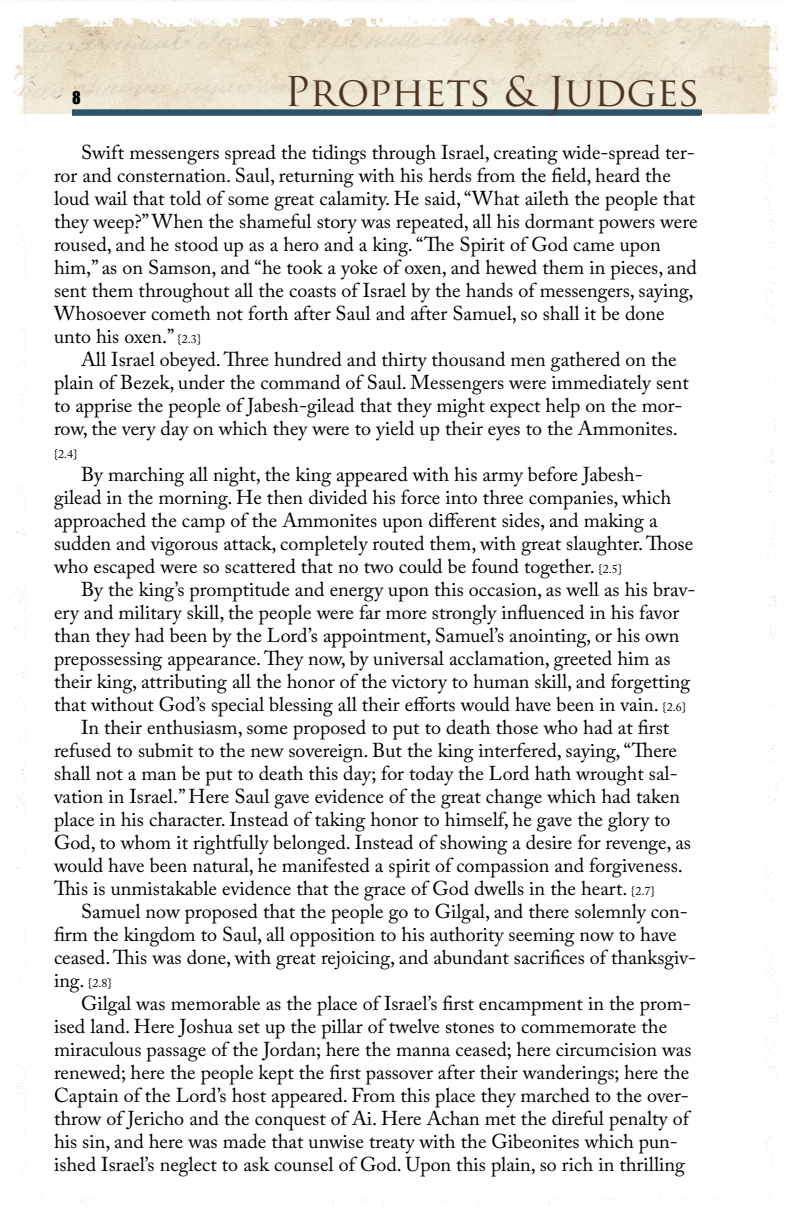
<style>
.page{position:relative;width:792px;height:1224px;background:#fff}
.page>*{position:absolute;margin:0;border:0;box-sizing:border-box;transform-origin:0 0}
.t1{font:40px "Trajan Pro";color:#4d3724}
.t2{font:20px/23px "Adobe Caslon Pro";color:#000}
.t3{font:18px "Genuine";color:#000}
.t4{font:12px "Adobe Caslon Pro";color:#000}
.s1{font-size:12px}
.s2{font-size:20px}
</style>
<div class="page">
<img style="left:13px;top:16px;width:766px;height:1192px">
<h1 class="t1" style="left:285px;top:66px;width:417px">Prophets &amp; Judges</h1>
<p class="t2" style="left:54px;top:140px;width:645px;text-indent:27px">Swift messengers spread the tidings through Israel, creating wide-spread ter&shy;ror and consternation. Saul, returning with his herds from the field, heard the loud wail that told of some great calamity. He said, “What aileth the people that they weep?” When the shameful story was repeated, all his dormant powers were roused, and he stood up as a hero and a king. “The Spirit of God came upon him,” as on Samson, and “he took a yoke of oxen, and hewed them in pieces, and sent them throughout all the coasts of Israel by the hands of messengers, saying, Whosoever cometh not forth after Saul and after Samuel, so shall it be done unto his oxen.” <span class="s1">{2.3}</span></p>
<p class="t2" style="left:54px;top:347px;width:636px;text-indent:27px">All Israel obeyed. Three hundred and thirty thousand men gathered on the plain of Bezek, under the command of Saul. Messengers were immediately sent to apprise the people of Jabesh-gilead that they might expect help on the mor&shy;row, the very day on which they were to yield up their eyes to the Ammonites.</p>
<p class="t4" style="left:54px;top:447px;width:25px">{2.4}</p>
<p class="t2" style="left:54px;top:462px;width:641px;text-indent:27px">By marching all night, the king appeared with his army before Jabesh&shy;gilead in the morning. He then divided his force into three companies, which approached the camp of the Ammonites upon different sides, and making a sudden and vigorous attack, completely routed them, with great slaughter. Those who escaped were so scattered that no two could be found together. <span class="s1">{2.5}</span></p>
<p class="t2" style="left:81px;top:577px;width:616px">By the king’s promptitude and energy upon this occasion, as well as his brav-</p>
<p class="t2" style="left:54px;top:600px;width:627px">ery and military skill, the people were far more strongly influenced in his favor</p>
<p class="t2" style="left:54px;top:623px;width:627px">than they had been by the Lord’s appointment, Samuel’s anointing, or his own</p>
<p class="t2" style="left:54px;top:646px;width:618px">prepossessing appearance. They now, by universal acclamation, greeted him as</p>
<p class="t2" style="left:54px;top:669px;width:638px">their king, attributing all the honor of the victory to human skill, and forgetting</p>
<p class="t2" style="left:54px;top:692px;width:633px">that without God’s special blessing all their efforts would have been in vain. <span class="s1">{2.6}</span></p>
<p class="t2" style="left:81px;top:715px;width:590px">In their enthusiasm, some proposed to put to death those who had at first</p>
<p class="t2" style="left:54px;top:738px;width:625px">refused to submit to the new sovereign. But the king interfered, saying, “There</p>
<p class="t2" style="left:54px;top:761px;width:625px">shall not a man be put to death this day; for today the Lord hath wrought sal-</p>
<p class="t2" style="left:54px;top:784px;width:628px">vation in Israel.” Here Saul gave evidence of the great change which had taken</p>
<p class="t2" style="left:54px;top:807px;width:618px">place in his character. Instead of taking honor to himself, he gave the glory to</p>
<p class="t2" style="left:54px;top:830px;width:639px">God, to whom it rightfully belonged. Instead of showing a desire for revenge, as</p>
<p class="t2" style="left:54px;top:853px;width:630px">would have been natural, he manifested a spirit of compassion and forgiveness.</p>
<p class="t2" style="left:54px;top:876px;width:602px">This is unmistakable evidence that the grace of God dwells in the heart. <span class="s1">{2.7}</span></p>
<p class="t2" style="left:81px;top:899px;width:608px">Samuel now proposed that the people go to Gilgal, and there solemnly con-</p>
<p class="t2" style="left:54px;top:922px;width:624px">firm the kingdom to Saul, all opposition to his authority seeming now to have</p>
<p class="t2" style="left:54px;top:945px;width:644px">ceased. This was done, with great rejoicing, and abundant sacrifices of thanksgiv-</p>
<p class="t4" style="left:54px;top:976px;width:59px"><span class="s2">ing.</span> {2.8}</p>
<p class="t2" style="left:54px;top:991px;width:639px;text-indent:27px">Gilgal was memorable as the place of Israel’s first encampment in the prom&shy;ised land. Here Joshua set up the pillar of twelve stones to commemorate the miraculous passage of the Jordan; here the manna ceased; here circumcision was renewed; here the people kept the first passover after their wanderings; here the Captain of the Lord’s host appeared. From this place they marched to the over&shy;throw of Jericho and the conquest of Ai. Here Achan met the direful penalty of his sin, and here was made that unwise treaty with the Gibeonites which pun&shy;ished Israel’s neglect to ask counsel of God. Upon this plain, so rich in thrilling</p>
<p class="t3" style="left:72px;top:87px;width:10px">8</p>
</div>
